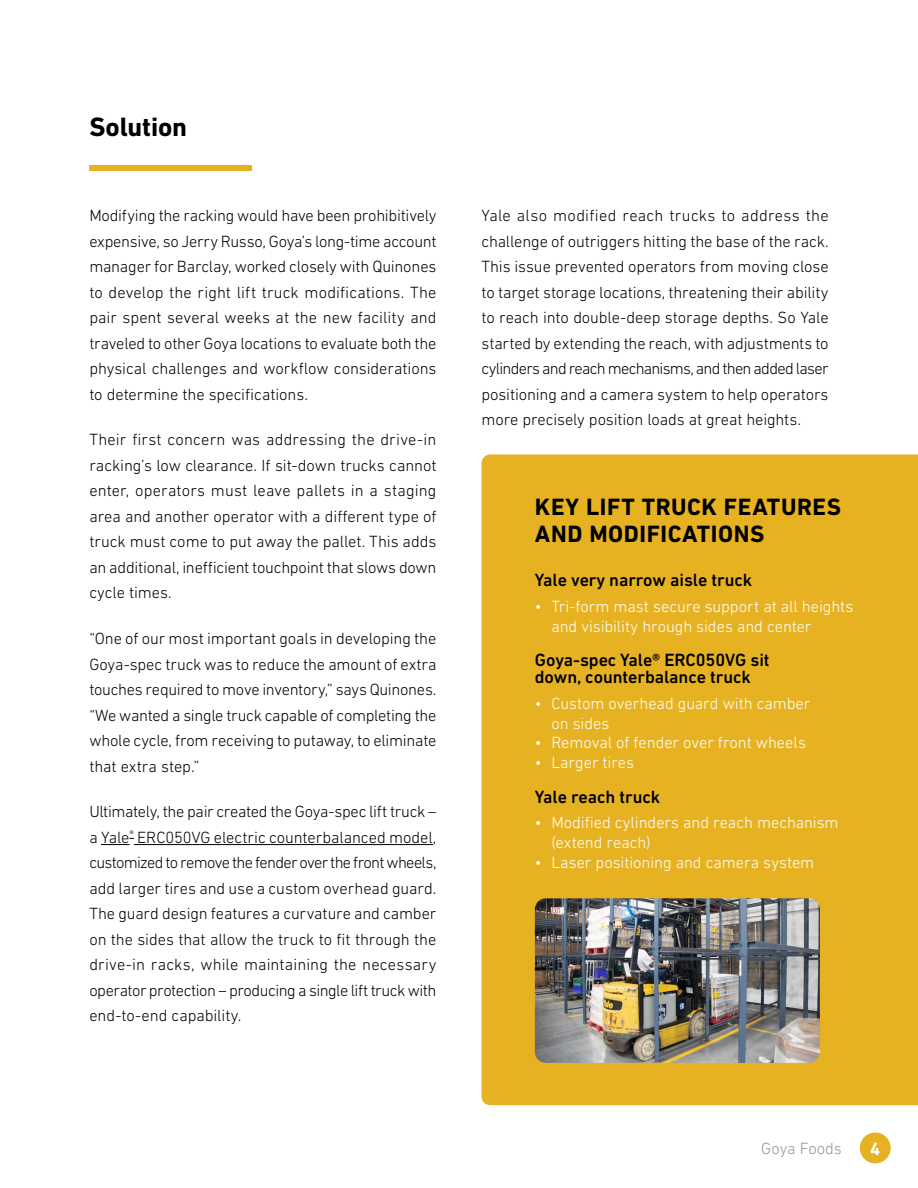
<style>
.page{position:relative;width:918px;height:1188px;background:#fff}
.page>*{position:absolute;margin:0;border:0;box-sizing:border-box;transform-origin:0 0}
.t1{font:700 27px "DIN Next LT Pro";letter-spacing:-.005em;color:#000}
.t2{font:700 24px/27px "DIN Next LT Pro";letter-spacing:.025em;color:#000}
.t3{font:500 18px/16.5px "DIN Next LT Pro";letter-spacing:-.005em;color:#000}
.t4{font:700 18px "DIN Next LT Pro";color:#fff}
.t5{font:300 16.5px/25.5px "DIN Next LT Pro";letter-spacing:-.01em;color:#000;text-align:justify}
.t6{font:300 16.5px/19.8px "DIN Next LT Pro";letter-spacing:-.005em;color:#fff}
.t7{font:300 16.5px "DIN Next LT Pro";color:#939598}
</style>
<div class="page">
<div style="left:860px;top:1132px;width:31px;height:31px;background:#e7b222;border-radius:50%"></div>
<svg style="left:101px;top:838px;width:33px;height:7px"></svg>
<hr style="left:134px;top:844px;width:299px;height:1px;background:#000">
<div style="left:89px;top:165px;width:163px;height:6px;background:#e7b222"></div>
<div style="left:482px;top:454px;width:436px;height:651px;background:#e7b222"></div>
<img style="left:535px;top:898px;width:285px;height:165px">
<h1 class="t1" style="left:89px;top:111px;width:99px">Solution</h1>
<p class="t5" style="left:89px;top:203px;width:349px">Modifying the racking would have been prohibitively expensive, so Jerry Russo, Goya’s long-time account manager for Barclay, worked closely with Quinones to develop the right lift truck modifications. The pair spent several weeks at the new facility and traveled to other Goya locations to evaluate both the physical challenges and workflow considerations to determine the specifications.</p>
<p class="t5" style="left:89px;top:427px;width:349px">Their first concern was addressing the drive-in racking’s low clearance. If sit-down trucks cannot enter, operators must leave pallets in a staging area and another operator with a different type of truck must come to put away the pallet. This adds an additional, inefficient touchpoint that slows down cycle times.</p>
<p class="t5" style="left:89px;top:626px;width:349px">“One of our most important goals in developing the Goya-spec truck was to reduce the amount of extra touches required to move inventory,” says Quinones. “We wanted a single truck capable of completing the whole cycle, from receiving to putaway, to eliminate that extra step.”</p>
<p class="t5" style="left:89px;top:799px;width:349px">Ultimately, the pair created the Goya-spec lift truck – a Yale<sup>®</sup> ERC050VG electric counterbalanced model, customized to remove the fender over the front wheels, add larger tires and use a custom overhead guard.<br>The guard design features a curvature and camber on the sides that allow the truck to fit through the drive-in racks, while maintaining the necessary operator protection – producing a single lift truck with end-to-end capability.</p>
<p class="t5" style="left:481px;top:203px;width:349px">Yale also modified reach trucks to address the challenge of outriggers hitting the base of the rack.<br>This issue prevented operators from moving close to target storage locations, threatening their ability to reach into double-deep storage depths. So Yale started by extending the reach, with adjustments to cylinders and reach mechanisms, and then added laser positioning and a camera system to help operators more precisely position loads at great heights.</p>
<h2 class="t2" style="left:535px;top:493px;width:308px">KEY LIFT TRUCK FEATURES<br>AND MODIFICATIONS</h2>
<p class="t3" style="left:535px;top:572px;width:219px">Yale very narrow aisle truck</p>
<p class="t6" style="left:551px;top:596px;width:304px;text-indent:-16px">• Tri-form mast secure support at all heights and visibility hrough sides and center</p>
<p class="t3" style="left:535px;top:652px;width:236px">Goya-spec Yale® ERC050VG sit down, counterbalance truck</p>
<p class="t6" style="left:551px;top:693px;width:261px;text-indent:-16px">• Custom overhead guard with camber on sides</p>
<p class="t6" style="left:535px;top:733px;width:273px">• Removal of fender over front wheels</p>
<p class="t6" style="left:535px;top:752px;width:101px">• Larger tires</p>
<p class="t3" style="left:535px;top:788px;width:127px">Yale reach truck</p>
<p class="t6" style="left:551px;top:813px;width:289px;text-indent:-16px">• Modified cylinders and reach mechanism (extend reach)</p>
<p class="t6" style="left:535px;top:852px;width:281px">• Laser positioning and camera system</p>
<p class="t7" style="left:761px;top:1139px;width:82px">Goya Foods</p>
<p class="t4" style="left:870px;top:1138px;width:12px">4</p>
</div>
